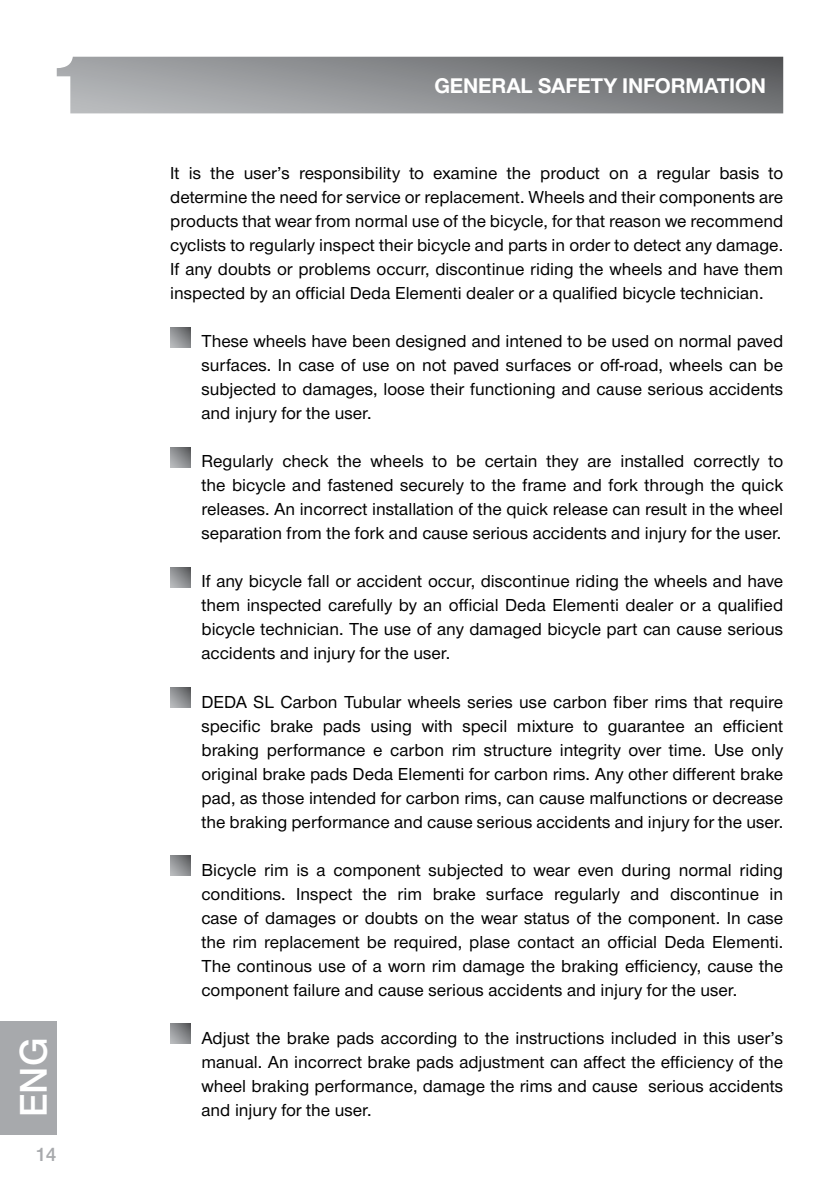
<style>
.page{position:relative;width:840px;height:1191px;background:#fff}
.page>*{position:absolute;margin:0;border:0;box-sizing:border-box;transform-origin:0 0}
.t1{font:40px "Nimbus San Nov Sem Bol";color:#fff}
.t2{font:700 22px "Nimbus San Nov";letter-spacing:-.01em;color:#fff}
.t3{font:20px "Nimbus San Nov Sem Bol";color:#a7a9ac}
.t4{font:500 18px/24px "Nimbus San Nov";color:#000;text-align:justify}
</style>
<div class="page">
<div style="left:0;top:1020px;width:57px;height:114px;background:#a7a9ac"></div>
<svg style="left:57px;top:57px;width:725px;height:56px;background:#8d8f91"></svg>
<svg style="left:170px;top:327px;width:20px;height:20px"></svg>
<svg style="left:170px;top:447px;width:20px;height:20px"></svg>
<svg style="left:170px;top:567px;width:20px;height:20px"></svg>
<svg style="left:170px;top:687px;width:20px;height:20px"></svg>
<svg style="left:170px;top:855px;width:20px;height:20px"></svg>
<svg style="left:170px;top:1023px;width:20px;height:20px"></svg>
<h1 class="t1" style="left:10px;top:1117px;width:81px;rotate:-90deg">eng</h1>
<p class="t3" style="left:35px;top:1142px;width:23px">14</p>
<p class="t2" style="left:434px;top:73px;width:330px">GENERAL SAFETY IN FORMATION</p>
<p class="t4" style="left:170px;top:161px;width:614px">It is the user’s responsibility to examine the product on a regular basis to determine the need for service or replacement. Wheels and their components are products that wear from normal use of the bicycle, for that reason we recommend cyclists to regularly inspect their bicycle and parts in order to detect any damage.<br>If any doubts or problems occurr, discontinue riding the wheels and have them inspected by an official Deda Elementi dealer or a qualified bicycle technician.</p>
<p class="t4" style="left:201px;top:329px;width:583px">These wheels have been designed and intened to be used on normal paved surfaces. In case of use on not paved surfaces or off-road, wheels can be subjected to damages, loose their functioning and cause serious accidents and injury for the user.</p>
<p class="t4" style="left:201px;top:449px;width:583px">Regularly check the wheels to be certain they are installed correctly to the bicycle and fastened securely to the frame and fork through the quick releases. An incorrect installation of the quick release can result in the wheel separation from the fork and cause serious accidents and injury for the user.</p>
<p class="t4" style="left:201px;top:569px;width:583px">If any bicycle fall or accident occur, discontinue riding the wheels and have them inspected carefully by an official Deda Elementi dealer or a qualified bicycle technician. The use of any damaged bicycle part can cause serious accidents and injury for the user.</p>
<p class="t4" style="left:201px;top:689px;width:583px">DEDA SL Carbon Tubular wheels series use carbon fiber rims that require specific brake pads using with specil mixture to guarantee an efficient braking performance e carbon rim structure integrity over time. Use only original brake pads Deda Elementi for carbon rims. Any other different brake pad, as those intended for carbon rims, can cause malfunctions or decrease the braking performance and cause serious accidents and injury for the user.</p>
<p class="t4" style="left:201px;top:857px;width:583px">Bicycle rim is a component subjected to wear even during normal riding conditions. Inspect the rim brake surface regularly and discontinue in case of damages or doubts on the wear status of the component. In case the rim replacement be required, plase contact an official Deda Elementi.<br>The continous use of a worn rim damage the braking efficiency, cause the component failure and cause serious accidents and injury for the user.</p>
<p class="t4" style="left:201px;top:1025px;width:583px">Adjust the brake pads according to the instructions included in this user’s manual. An incorrect brake pads adjustment can affect the efficiency of the wheel braking performance, damage the rims and cause serious accidents and injury for the user.</p>
</div>
